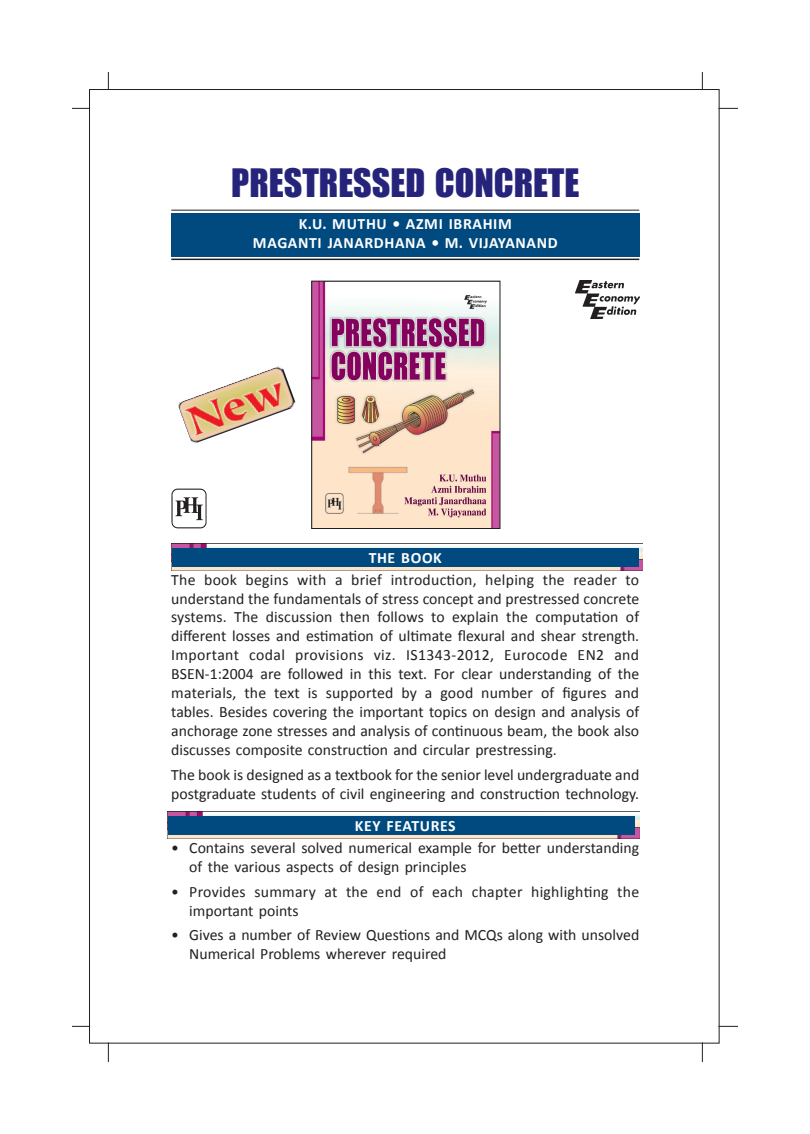
<style>
.page{position:relative;width:810px;height:1134px;background:#fff}
.page>*{position:absolute;margin:0;border:0;box-sizing:border-box;transform-origin:0 0}
.t1{font:36px "Impact";color:#26237b}
.t2{font:15.75px/18.9px "Calibri";color:#231f20}
.t3{font:700 15.75px/18.9px "Calibri";letter-spacing:.04em;color:#fff;text-align:center}
</style>
<div class="page">
<svg style="left:702px;top:72px;width:1px;height:18px"></svg>
<svg style="left:718px;top:108px;width:20px;height:1px"></svg>
<svg style="left:72px;top:108px;width:18px;height:1px"></svg>
<svg style="left:108px;top:72px;width:1px;height:18px"></svg>
<svg style="left:702px;top:1042px;width:1px;height:20px"></svg>
<svg style="left:718px;top:1026px;width:20px;height:1px"></svg>
<svg style="left:72px;top:1026px;width:18px;height:1px"></svg>
<svg style="left:108px;top:1042px;width:1px;height:20px"></svg>
<img style="left:168px;top:811px;width:471px;height:27px">
<div style="left:168px;top:816px;width:467px;height:18px;background:#004a7f"></div>
<div style="left:171px;top:213px;width:468px;height:43px;background:#004a7f"></div>
<hr style="left:171px;top:259px;width:468px;height:1px;background:#231f20">
<hr style="left:171px;top:210px;width:468px;height:1px;background:#231f20">
<img style="left:576px;top:280px;width:63px;height:39px">
<img style="left:171px;top:488px;width:36px;height:40px">
<img style="left:313px;top:283px;width:185px;height:244px">
<div style="left:311px;top:281px;width:189px;height:248px;border:1px solid #231f20"></div>
<img style="left:171px;top:544px;width:472px;height:27px">
<div style="left:172px;top:549px;width:467px;height:18px;background:#004a7f"></div>
<img style="left:178px;top:366px;width:118px;height:77px">
<h1 class="t1" style="left:231px;top:155px;width:350px">PRESTRESSED CONCRETE</h1>
<p class="t3" style="left:253px;top:214px;width:306px">K.U. MUTHU • AZMI IBRAHIM<br>MAGANTI JANARDHANA • M. VIJAYANAND</p>
<p class="t3" style="left:369px;top:548px;width:75px">THE BOOK</p>
<p class="t2" style="left:171px;top:570px;width:470px;text-align:justify">The book begins with a brief introduction, helping the reader to understand the fundamentals of stress concept and prestressed concrete systems. The discussion then follows to explain the computation of different losses and estimation of ultimate flexural and shear strength.<br>Important codal provisions viz. IS1343-2012, Eurocode EN2 and BSEN-1:2004 are followed in this text. For clear understanding of the materials, the text is supported by a good number of figures and tables. Besides covering the important topics on design and analysis of anchorage zone stresses and analysis of continuous beam, the book also discusses composite construction and circular prestressing.</p>
<p class="t2" style="left:171px;top:765px;width:469px">The book is designed as a textbook for the senior level undergraduate and postgraduate students of civil engineering and construction technology.</p>
<p class="t3" style="left:355px;top:816px;width:102px">KEY FEATURES</p>
<p class="t2" style="left:189px;top:838px;width:451px;text-indent:-18px">• Contains several solved numerical example for better understanding of the various aspects of design principles</p>
<p class="t2" style="left:189px;top:882px;width:451px;text-indent:-18px">• Provides summary at the end of each chapter highlighting the important points</p>
<p class="t2" style="left:189px;top:926px;width:452px;text-indent:-18px">• Gives a number of Review Questions and MCQs along with unsolved<br>Numerical Problems wherever required</p>
</div>
